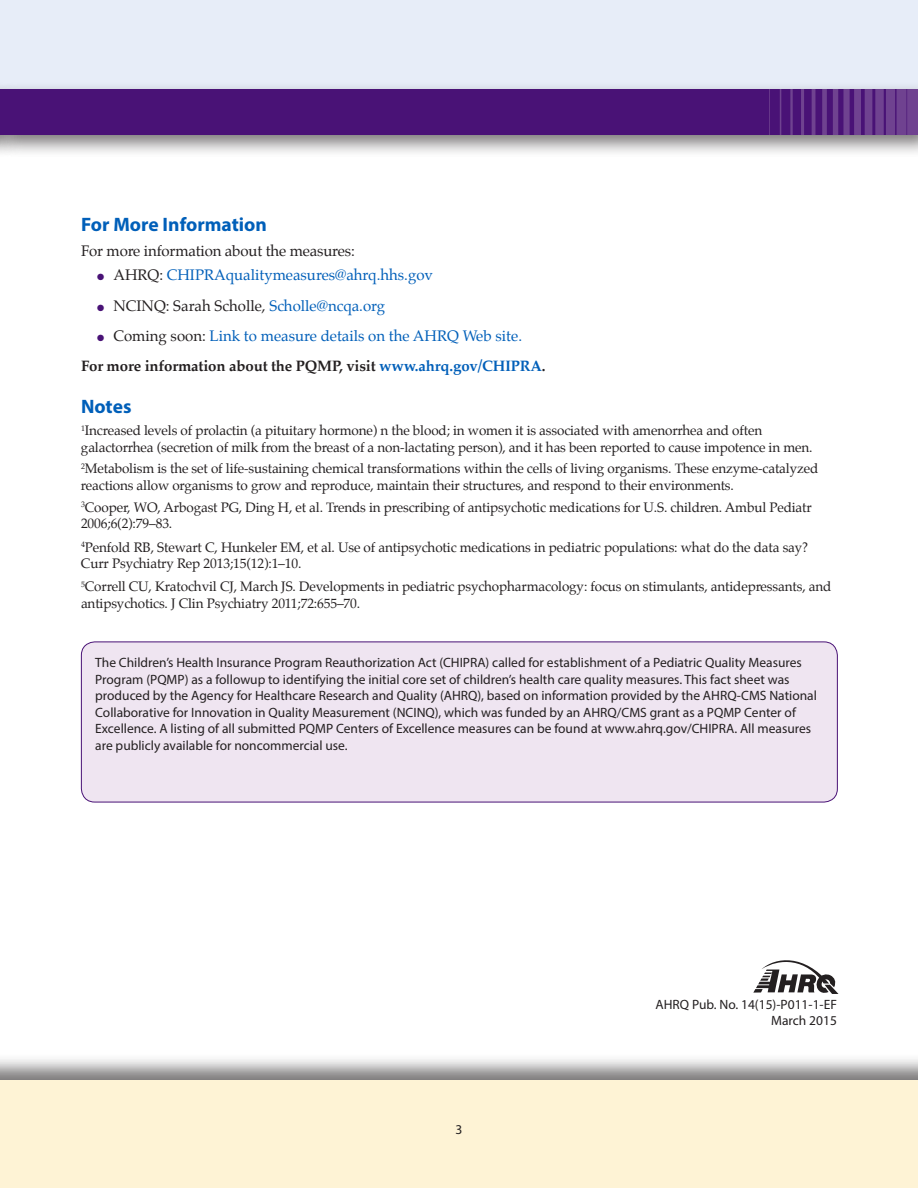
<style>
.page{position:relative;width:918px;height:1188px;background:#fff}
.page>*{position:absolute;margin:0;border:0;box-sizing:border-box;transform-origin:0 0}
.Head_Lvl_1{font:700 19.5px "Myriad Pro";color:#005fb9}
.t1{font:15px "Palatino";color:#005fb9}
.text{font:15px "Palatino";letter-spacing:-.01em;color:#231f20}
.text-2{font:700 15px "Palatino";letter-spacing:-.01em;color:#231f20}
.Footnotes{font:13.5px/16.5px "Palatino";letter-spacing:-.01em;color:#231f20}
.t2{font:13.5px/16.5px "Myriad Pro";color:#231f20}
.s1{color:#491276}
.s2{color:#231f20}
.s3{color:#005fb9}
</style>
<div class="page">
<div style="left:0;top:1054px;width:918px;height:134px;background:#231f20;opacity:.6"></div>
<div style="left:0;top:1080px;width:918px;height:108px;background:#fef3d5"></div>
<div style="left:0;top:0;width:918px;height:96px;background:#e7edf8"></div>
<div style="left:0;top:82px;width:918px;height:76px;background:#231f20;opacity:.6"></div>
<div style="left:0;top:90px;width:918px;height:45px;background:#491276"></div>
<img style="left:780px;top:90px;width:138px;height:45px">
<div style="left:81px;top:642px;width:756px;height:160px;background:#efe5f1;border-radius:14px"></div>
<div style="left:81px;top:642px;width:757px;height:160px;border:1px solid #491276;border-radius:14px"></div>
<svg style="left:753px;top:960px;width:85px;height:34px"></svg>
<p class="Head_Lvl_1" style="left:81px;top:211px;width:187px">For More Information</p>
<p class="text" style="left:81px;top:238px;width:275px">For more information about the measures:</p>
<p class="t1" style="left:97px;top:263px;width:337px"><span class="s1">●</span> <span class="s2">AHRQ:</span> CHIPRAqualitymeasures@ahrq.hhs.gov</p>
<p class="text" style="left:97px;top:293px;width:290px"><span class="s1">●</span> NCINQ: Sarah Scholle, <span class="s3">Scholle@ncqa.org</span></p>
<p class="t1" style="left:97px;top:323px;width:426px"><span class="s1">●</span> <span class="s2">Coming soon:</span> Link to measure details on the AHRQ Web site.</p>
<p class="text-2" style="left:81px;top:353px;width:466px">For more information about the PQMP, visit <span class="s3">www.ahrq.gov/CHIPRA</span>.</p>
<p class="Head_Lvl_1" style="left:81px;top:394px;width:52px">Notes</p>
<p class="Footnotes" style="left:81px;top:422px;width:733px"><sup>1</sup>Increased levels of prolactin (a pituitary hormone) n the blood; in women it is associated with amenorrhea and often galactorrhea (secretion of milk from the breast of a non-lactating person), and it has been reported to cause impotence in men.</p>
<p class="Footnotes" style="left:81px;top:461px;width:739px"><sup>2</sup>Metabolism is the set of life-sustaining chemical transformations within the cells of living organisms. These enzyme-catalyzed reactions allow organisms to grow and reproduce, maintain their structures, and respond to their environments.</p>
<p class="Footnotes" style="left:81px;top:499px;width:732px"><sup>3</sup>Cooper, WO, Arbogast PG, Ding H, et al. Trends in prescribing of antipsychotic medications for U.S. children. Ambul Pediatr<br>2006;6(2):79–83.</p>
<p class="Footnotes" style="left:81px;top:539px;width:729px"><sup>4</sup>Penfold RB, Stewart C, Hunkeler EM, et al. Use of antipsychotic medications in pediatric populations: what do the data say?<br>Curr Psychiatry Rep 2013;15(12):1–10.</p>
<p class="Footnotes" style="left:81px;top:578px;width:752px"><sup>5</sup>Correll CU, Kratochvil CJ, March JS. Developments in pediatric psychopharmacology: focus on stimulants, antidepressants, and antipsychotics. J Clin Psychiatry 2011;72:655–70.</p>
<p class="t2" style="left:95px;top:654px;width:723px">The Children’s Health Insurance Program Reauthorization Act (CHIPRA) called for establishment of a Pediatric Quality Measures Program (PQMP) as a followup to identifying the initial core set of children’s health care quality measures. This fact sheet was produced by the Agency for Healthcare Research and Quality (AHRQ), based on information provided by the AHRQ-CMS National Collaborative for Innovation in Quality Measurement (NCINQ), which was funded by an AHRQ/CMS grant as a PQMP Center of Excellence. A listing of all submitted PQMP Centers of Excellence measures can be found at www.ahrq.gov/CHIPRA. All measures</p>
<p class="t2" style="left:95px;top:737px;width:254px">are publicly available for noncommercial use.</p>
<p class="t2" style="left:456px;top:1121px;width:8px">3</p>
<p class="t2" style="left:656px;top:996px;width:183px;text-align:right">AHRQ Pub. No. 14(15)-P011-1-EF<br>March 2015</p>
</div>
